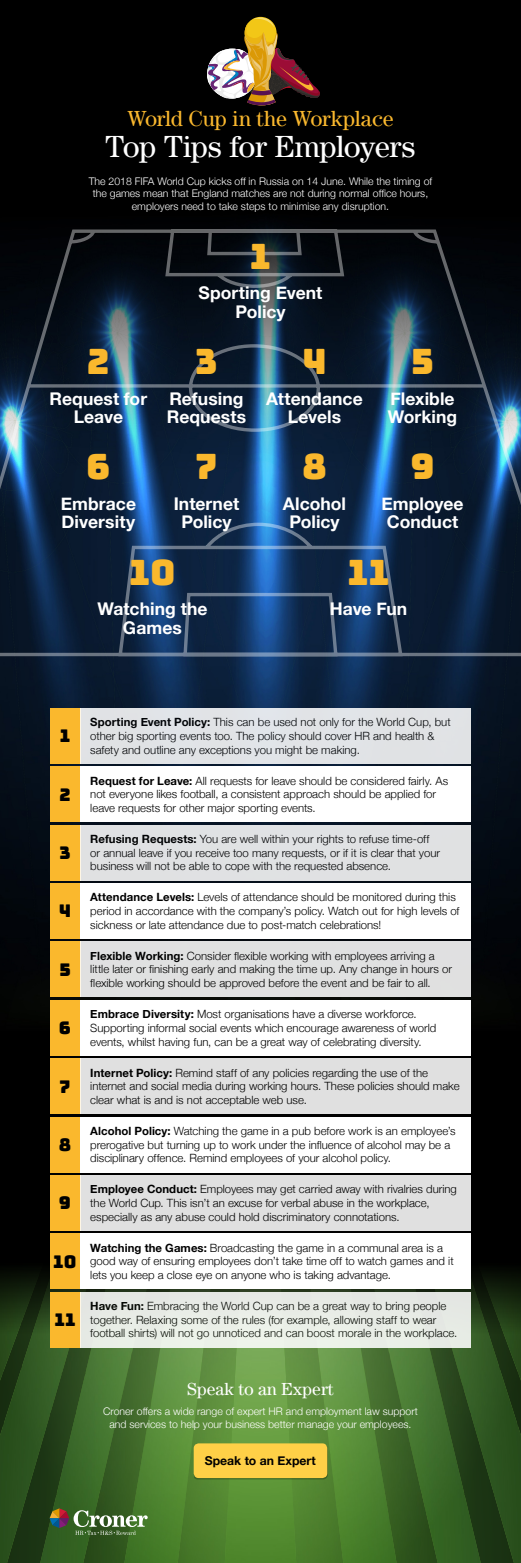
<style>
.page{position:relative;width:521px;height:1563px;background:#fff}
.page>*{position:absolute;margin:0;border:0;box-sizing:border-box;transform-origin:0 0}
.t1{font:35px "Bungee";color:#fab82d}
.t2{font:30.62px "Century Std";letter-spacing:-.015em;color:#fff}
.t3{font:21.88px "Century Std";letter-spacing:-.01em;color:#fab82e}
.t4{font:700 17.5px/18.4px "Helvetica Neue";color:#fff;text-align:center}
.t5{font:17.5px "Century Std";color:#fff}
.t6{font:17.5px "Bungee";color:#000}
.t7{font:700 12.25px "Helvetica Neue";color:#000}
.t8{font:300 11.38px/13.7px "Helvetica Neue";color:#000}
.t9{font:300 10.5px/12.6px "Helvetica Neue";color:#fff;text-align:center}
.s1{font-weight:700}
</style>
<div class="page">
<img style="left:0;top:0;width:521px;height:1254px">
<img style="left:0;top:1254px;width:95px;height:309px">
<img style="left:132px;top:1494px;width:46px;height:69px">
<img style="left:231px;top:1289px;width:59px;height:274px">
<img style="left:334px;top:1289px;width:55px;height:274px">
<img style="left:426px;top:1254px;width:95px;height:309px">
<img style="left:95px;top:1374px;width:18px;height:119px">
<img style="left:408px;top:1347px;width:18px;height:146px">
<img style="left:151px;top:1289px;width:54px;height:205px">
<img style="left:316px;top:1289px;width:18px;height:164px">
<img style="left:113px;top:1289px;width:18px;height:123px">
<img style="left:390px;top:1289px;width:18px;height:123px">
<img style="left:7px;top:1493px;width:50px;height:70px">
<img style="left:83px;top:1493px;width:49px;height:70px">
<img style="left:178px;top:1453px;width:53px;height:110px">
<img style="left:290px;top:1453px;width:53px;height:110px">
<img style="left:389px;top:1493px;width:49px;height:70px">
<img style="left:464px;top:1493px;width:50px;height:70px">
<img style="left:131px;top:1289px;width:20px;height:232px">
<img style="left:370px;top:1289px;width:20px;height:232px">
<img style="left:0;top:1371px;width:4px;height:67px">
<img style="left:27px;top:1412px;width:49px;height:83px">
<img style="left:99px;top:1412px;width:33px;height:83px">
<img style="left:389px;top:1412px;width:33px;height:83px">
<img style="left:445px;top:1412px;width:49px;height:83px">
<img style="left:517px;top:1371px;width:4px;height:67px">
<img style="left:3px;top:1321px;width:19px;height:105px">
<img style="left:191px;top:1347px;width:46px;height:108px">
<img style="left:284px;top:1347px;width:46px;height:108px">
<img style="left:499px;top:1321px;width:19px;height:105px">
<img style="left:50px;top:1372px;width:36px;height:42px">
<img style="left:118px;top:1352px;width:14px;height:62px">
<img style="left:150px;top:1289px;width:19px;height:121px">
<img style="left:352px;top:1289px;width:19px;height:121px">
<img style="left:389px;top:1352px;width:14px;height:62px">
<img style="left:426px;top:1289px;width:37px;height:125px">
<img style="left:462px;top:1384px;width:9px;height:30px">
<img style="left:21px;top:1271px;width:19px;height:98px">
<img style="left:62px;top:1289px;width:52px;height:85px">
<img style="left:407px;top:1289px;width:19px;height:3px">
<img style="left:481px;top:1271px;width:19px;height:98px">
<img style="left:40px;top:1254px;width:18px;height:57px">
<img style="left:168px;top:1289px;width:8px;height:3px">
<img style="left:205px;top:1289px;width:37px;height:3px">
<img style="left:279px;top:1289px;width:37px;height:3px">
<img style="left:345px;top:1289px;width:8px;height:3px">
<img style="left:463px;top:1254px;width:18px;height:57px">
<svg style="left:0;top:227px;width:521px;height:430px;background:#142b44"></svg>
<div style="left:50px;top:1117px;width:30px;height:55px;background:#fab82d"></div>
<div style="left:80px;top:1117px;width:391px;height:55px;background:#fff"></div>
<div style="left:50px;top:1175px;width:30px;height:55px;background:#fab82d"></div>
<div style="left:80px;top:1175px;width:391px;height:55px;background:#e0e0e0"></div>
<div style="left:50px;top:1233px;width:30px;height:56px;background:#fab82d"></div>
<div style="left:80px;top:1233px;width:391px;height:56px;background:#fff"></div>
<div style="left:50px;top:1292px;width:30px;height:55px;background:#fab82d"></div>
<div style="left:80px;top:1292px;width:391px;height:55px;background:#e8ece6"></div>
<div style="left:50px;top:708px;width:30px;height:55px;background:#fab82d"></div>
<div style="left:80px;top:708px;width:391px;height:55px;background:#e1e3e6"></div>
<div style="left:50px;top:766px;width:30px;height:56px;background:#fab82d"></div>
<div style="left:80px;top:766px;width:391px;height:56px;background:#fff"></div>
<div style="left:50px;top:825px;width:30px;height:55px;background:#fab82d"></div>
<div style="left:80px;top:825px;width:391px;height:55px;background:#e0e1e3"></div>
<div style="left:50px;top:883px;width:30px;height:55px;background:#fab82d"></div>
<div style="left:80px;top:883px;width:391px;height:55px;background:#fff"></div>
<div style="left:50px;top:942px;width:30px;height:55px;background:#fab82d"></div>
<div style="left:80px;top:942px;width:391px;height:55px;background:#e0e1e1"></div>
<div style="left:50px;top:1000px;width:30px;height:55px;background:#fab82d"></div>
<div style="left:80px;top:1000px;width:391px;height:55px;background:#fff"></div>
<div style="left:50px;top:1058px;width:30px;height:56px;background:#fab82d"></div>
<div style="left:80px;top:1058px;width:391px;height:56px;background:#e0e0e0"></div>
<svg style="left:207px;top:18px;width:113px;height:87px;background:#664d38"></svg>
<div style="left:194px;top:1444px;width:133px;height:35px;background:#000;opacity:.25"></div>
<div style="left:194px;top:1443px;width:133px;height:35px;background:#ffd047;border-radius:5px"></div>
<svg style="left:50px;top:1508px;width:98px;height:27px;background:#627c50"></svg>
<h3 class="t3" style="left:127px;top:106px;width:268px">World Cup in the Workplace</h3>
<h2 class="t2" style="left:105px;top:128px;width:311px">Top Tips for Employers</h2>
<p class="t9" style="left:89px;top:174px;width:345px">The 2018 FIFA World Cup kicks off in Russia on 14 June. While the timing of the games mean that England matches are not during normal office hours, employers need to take steps to minimise any disruption.</p>
<h1 class="t1" style="left:250px;top:236px;width:23px">1</h1>
<h3 class="t4" style="left:199px;top:284px;width:125px">Sporting Event<br>Policy</h3>
<h1 class="t1" style="left:87px;top:341px;width:24px">2</h1>
<h3 class="t4" style="left:50px;top:390px;width:99px">Request for<br>Leave</h3>
<h1 class="t1" style="left:86px;top:447px;width:26px">6</h1>
<h3 class="t4" style="left:61px;top:495px;width:77px;text-align:left">Embrace<br>Diversity</h3>
<h1 class="t1" style="left:195px;top:341px;width:24px">3</h1>
<h3 class="t4" style="left:167px;top:390px;width:81px;text-align:left">Refusing<br>Requests</h3>
<h1 class="t1" style="left:195px;top:447px;width:23px">7</h1>
<h3 class="t4" style="left:174px;top:495px;width:67px">Internet<br>Policy</h3>
<h1 class="t1" style="left:129px;top:552px;width:48px">10</h1>
<h3 class="t4" style="left:97px;top:600px;width:112px">Watching the<br>Games</h3>
<h1 class="t1" style="left:302px;top:341px;width:26px">4</h1>
<h3 class="t4" style="left:266px;top:390px;width:98px">Attendance<br>Levels</h3>
<h1 class="t1" style="left:302px;top:447px;width:26px">8</h1>
<h3 class="t4" style="left:283px;top:495px;width:65px">Alcohol<br>Policy</h3>
<h1 class="t1" style="left:411px;top:341px;width:24px">5</h1>
<h3 class="t4" style="left:388px;top:390px;width:71px;text-align:left">Flexible<br>Working</h3>
<h1 class="t1" style="left:410px;top:447px;width:26px">9</h1>
<h3 class="t4" style="left:381px;top:495px;width:84px">Employee<br>Conduct</h3>
<h1 class="t1" style="left:347px;top:552px;width:44px">11</h1>
<h3 class="t4" style="left:330px;top:600px;width:79px">Have Fun</h3>
<h3 class="t6" style="left:60px;top:726px;width:12px">1</h3>
<p class="t8" style="left:90px;top:714px;width:362px"><span class="s1">Sporting Event Policy:</span> This can be used not only for the World Cup, but other big sporting events too. The policy should cover HR and health &amp; safety and outline any exceptions you might be making.</p>
<h3 class="t6" style="left:59px;top:784px;width:13px">2</h3>
<p class="t8" style="left:90px;top:773px;width:359px"><span class="s1">Request for Leave:</span> All requests for leave should be considered fairly. As not everyone likes football, a consistent approach should be applied for leave requests for other major sporting events.</p>
<h3 class="t6" style="left:59px;top:842px;width:13px">3</h3>
<p class="t8" style="left:90px;top:831px;width:351px"><span class="s1">Refusing Requests:</span> You are well within your rights to refuse time-off or annual leave if you receive too many requests, or if it is clear that your business will not be able to cope with the requested absence.</p>
<h3 class="t6" style="left:59px;top:901px;width:14px">4</h3>
<p class="t8" style="left:90px;top:890px;width:371px"><span class="s1">Attendance Levels:</span> Levels of attendance should be monitored during this period in accordance with the company’s policy. Watch out for high levels of sickness or late attendance due to post-match celebrations!</p>
<h3 class="t6" style="left:59px;top:959px;width:13px">5</h3>
<p class="t8" style="left:90px;top:948px;width:363px"><span class="s1">Flexible Working:</span> Consider flexible working with employees arriving a little later or finishing early and making the time up. Any change in hours or flexible working should be approved before the event and be fair to all.</p>
<h3 class="t6" style="left:59px;top:1018px;width:14px">6</h3>
<p class="t8" style="left:90px;top:1006px;width:347px"><span class="s1">Embrace Diversity:</span> Most organisations have a diverse workforce.<br>Supporting informal social events which encourage awareness of world events, whilst having fun, can be a great way of celebrating diversity.</p>
<h3 class="t6" style="left:60px;top:1076px;width:12px">7</h3>
<p class="t8" style="left:90px;top:1065px;width:371px"><span class="s1">Internet Policy:</span> Remind staff of any policies regarding the use of the internet and social media during working hours. These policies should make clear what is and is not acceptable web use.</p>
<h3 class="t6" style="left:59px;top:1134px;width:14px">8</h3>
<p class="t8" style="left:90px;top:1123px;width:367px"><span class="s1">Alcohol Policy:</span> Watching the game in a pub before work is an employee’s prerogative but turning up to work under the influence of alcohol may be a disciplinary offence. Remind employees of your alcohol policy.</p>
<h3 class="t6" style="left:59px;top:1193px;width:14px">9</h3>
<p class="t8" style="left:90px;top:1181px;width:368px"><span class="s1">Employee Conduct:</span> Employees may get carried away with rivalries during the World Cup. This isn’t an excuse for verbal abuse in the workplace, especially as any abuse could hold discriminatory connotations.</p>
<h3 class="t6" style="left:53px;top:1251px;width:25px">10</h3>
<p class="t8" style="left:90px;top:1240px;width:365px"><span class="s1">Watching the Games:</span> Broadcasting the game in a communal area is a good way of ensuring employees don’t take time off to watch games and it lets you keep a close eye on anyone who is taking advantage.</p>
<h3 class="t6" style="left:54px;top:1309px;width:23px">11</h3>
<p class="t8" style="left:90px;top:1298px;width:369px"><span class="s1">Have Fun:</span> Embracing the World Cup can be a great way to bring people together. Relaxing some of the rules (for example, allowing staff to wear football shirts) will not go unnoticed and can boost morale in the workplace.</p>
<h3 class="t5" style="left:187px;top:1378px;width:148px">Speak to an Expert</h3>
<p class="t9" style="left:103px;top:1404px;width:316px">Croner offers a wide range of expert HR and employment law support and services to help your business better manage your employees.</p>
<p class="t7" style="left:205px;top:1451px;width:112px">Speak to an Expert</p>
</div>
